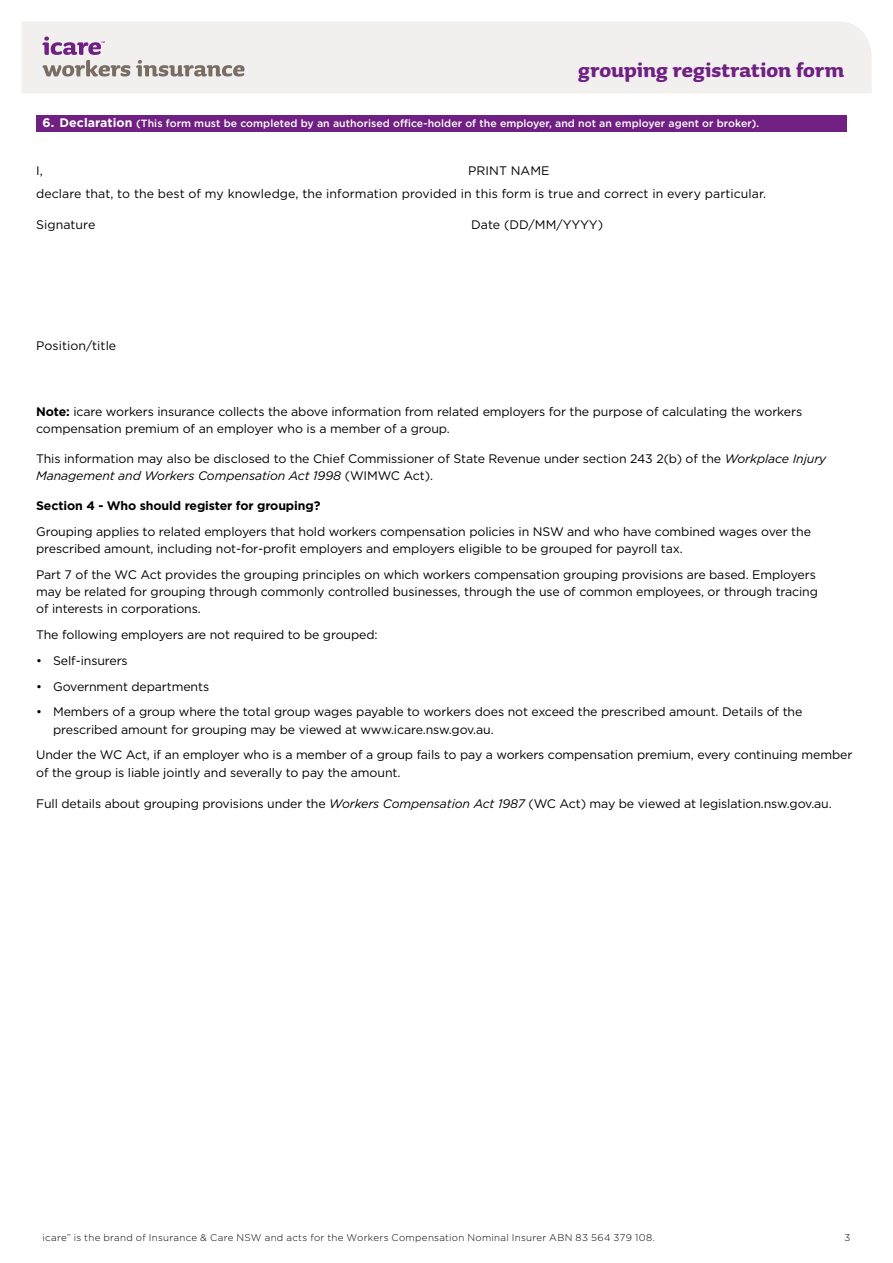
<style>
.page{position:relative;width:893px;height:1263px;background:#fff}
.page>*{position:absolute;margin:0;border:0;box-sizing:border-box;transform-origin:0 0}
.t1{font:700 24px "Sauna Pro";letter-spacing:.005em;color:#702082}
.t2{font:12.3px/17.2px "Gotham";letter-spacing:-.01em;color:#000}
.t3{font:700 12.3px "Gotham";letter-spacing:-.01em;color:#000}
.t4{font:500 10.5px "Gotham";letter-spacing:.005em;color:#fff}
.t5{font:300 9.75px "Gotham";letter-spacing:.03em;color:#000}
.s1{font-weight:700;font-size:12.3px}
.s2{font-weight:700}
.s3{font-style:italic}
.s4{font-family:"Sauna Pro";font-weight:700;color:#fff}
</style>
<div class="page">
<div style="left:21px;top:21px;width:851px;height:72px;background:#f1f0ef"></div>
<svg style="left:43px;top:37px;width:201px;height:40px"></svg>
<div style="left:36px;top:115px;width:810px;height:16px;background:#702082"></div>
<h1 class="t1" style="left:578px;top:56px;width:267px">grouping registration form</h1>
<p class="t4" style="left:43px;top:117px;width:718px"><span class="s1">6. Declaration</span> (This form must be completed by an authorised office-holder of the employer, and not an employer agent or broker).</p>
<p class="t2" style="left:36px;top:159px;width:731px;line-height:23px;text-indent:432px">PRINT NAME<br>declare that, to the best of my knowledge, the information provided in this form is true and correct in every particular.</p>
<p class="t2" style="left:36px;top:215px;width:61px">Signature</p>
<p class="t2" style="left:471px;top:215px;width:133px">Date (DD/MM/YYYY)</p>
<p class="t2" style="left:36px;top:162px;width:8px">I,</p>
<p class="t2" style="left:36px;top:337px;width:82px">Position/title</p>
<p class="t2" style="left:36px;top:402px;width:767px"><span class="s2">Note:</span> icare workers insurance collects the above information from related employers for the purpose of calculating the workers compensation premium of an employer who is a member of a group.</p>
<p class="t2" style="left:36px;top:450px;width:792px">This information may also be disclosed to the Chief Commissioner of State Revenue under section 243 2(b) of the <span class="s3">Workplace Injury<br>Management and Workers Compensation Act 1998</span> (WIMWC Act).<span class="s4">ES</span></p>
<p class="t3" style="left:36px;top:498px;width:286px">Section 4 - Who should register for grouping?</p>
<p class="t2" style="left:36px;top:523px;width:776px">Grouping applies to related employers that hold workers compensation policies in NSW and who have combined wages over the prescribed amount, including not-for-profit employers and employers eligible to be grouped for payroll tax.</p>
<p class="t2" style="left:36px;top:566px;width:783px">Part 7 of the WC Act provides the grouping principles on which workers compensation grouping provisions are based. Employers may be related for grouping through commonly controlled businesses, through the use of common employees, or through tracing of interests in corporations.</p>
<p class="t2" style="left:36px;top:626px;width:343px">The following employers are not required to be grouped:</p>
<p class="t2" style="left:36px;top:652px;width:93px">• Self-insurers</p>
<p class="t2" style="left:36px;top:677px;width:175px">• Government departments</p>
<p class="t2" style="left:53px;top:703px;width:751px;text-indent:-17px">• Members of a group where the total group wages payable to workers does not exceed the prescribed amount. Details of the prescribed amount for grouping may be viewed at www.icare.nsw.gov.au.</p>
<p class="t2" style="left:36px;top:746px;width:818px">Under the WC Act, if an employer who is a member of a group fails to pay a workers compensation premium, every continuing member of the group is liable jointly and severally to pay the amount.</p>
<p class="t2" style="left:36px;top:794px;width:797px">Full details about grouping provisions under the <span class="s3">Workers Compensation Act 1987</span> (WC Act) may be viewed at legislation.nsw.gov.au.</p>
<p class="t5" style="left:43px;top:1231px;width:614px">icare<sup>™</sup> is the brand of Insurance &amp; Care NSW and acts for the Workers Compensation Nominal Insurer ABN 83 564 379 108.</p>
<p class="t5" style="left:844px;top:1231px;width:7px">3</p>
</div>
